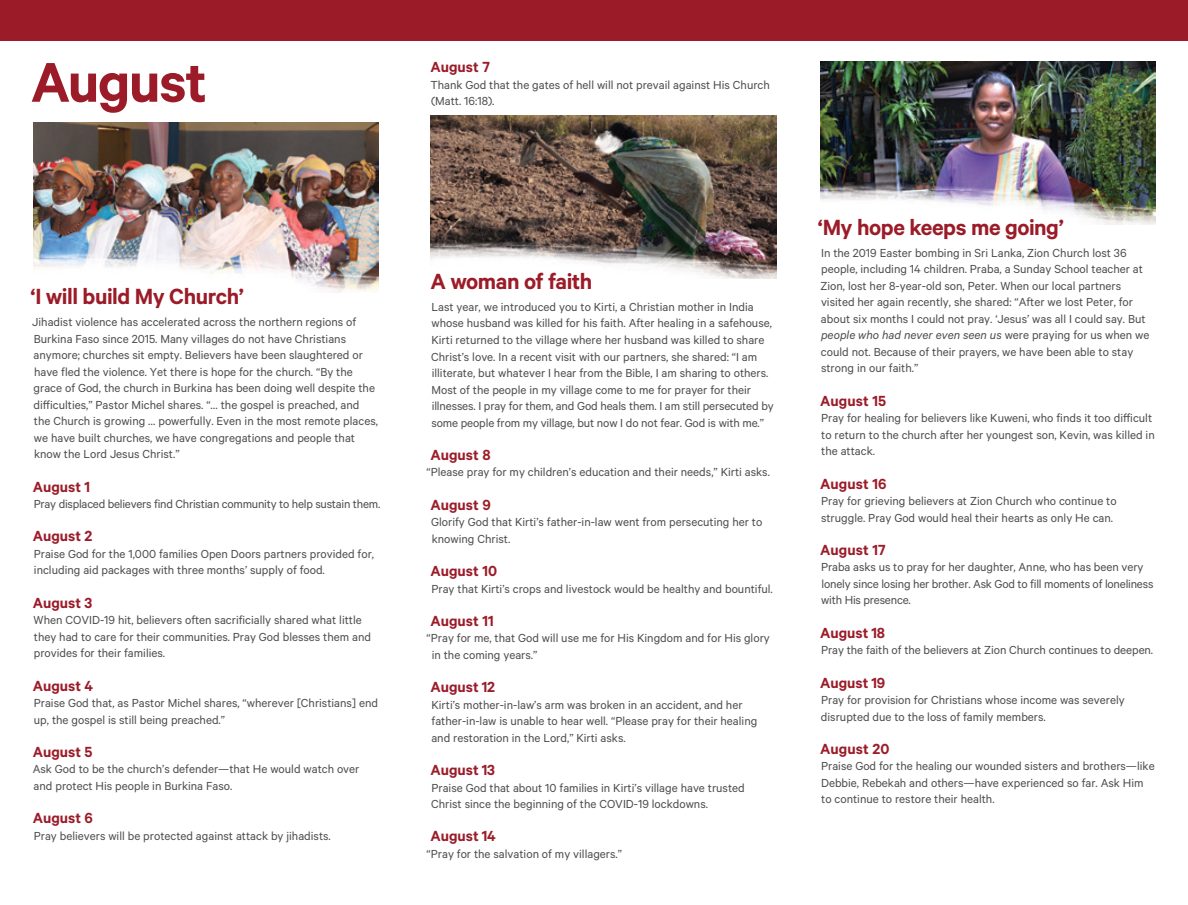
<style>
.page{position:relative;width:1188px;height:905px;background:#fff}
.page>*{position:absolute;margin:0;border:0;box-sizing:border-box;transform-origin:0 0}
.t1{font:600 63px "Calibre";letter-spacing:-.025em;color:#9b1c28}
.t2{font:600 24.75px "Calibre";letter-spacing:-.02em;color:#9b1c28}
.t3{font:600 16.5px "Calibre";color:#9b1c28}
.t4{font:13.2px/16.5px "Calibre";color:#4d4d4f}
.s1{font-style:italic}
</style>
<div class="page">
<img style="left:431px;top:116px;width:345px;height:162px">
<img style="left:33px;top:122px;width:346px;height:170px">
<img style="left:820px;top:62px;width:335px;height:162px">
<div style="left:0;top:0;width:1188px;height:40px;background:#9b1c28"></div>
<h1 class="t1" style="left:31px;top:45px;width:178px">August</h1>
<h2 class="t2" style="left:30px;top:282px;width:215px">‘I will build My Church’</h2>
<p class="t4" style="left:32px;top:313px;width:347px">Jihadist violence has accelerated across the northern regions of Burkina Faso since 2015. Many villages do not have Christians anymore; churches sit empty. Believers have been slaughtered or have fled the violence. Yet there is hope for the church. “By the grace of God, the church in Burkina has been doing well despite the difficulties,” Pastor Michel shares. “… the gospel is preached, and<br>the Church is growing … powerfully. Even in the most remote places, we have built churches, we have congregations and people that know the Lord Jesus Christ.”</p>
<p class="t3" style="left:33px;top:476px;width:59px">August 1</p>
<p class="t4" style="left:34px;top:495px;width:348px">Pray displaced believers find Christian community to help sustain them.</p>
<p class="t3" style="left:33px;top:526px;width:61px">August 2</p>
<p class="t4" style="left:34px;top:545px;width:342px">Praise God for the 1,000 families Open Doors partners provided for, including aid packages with three months’ supply of food.</p>
<p class="t3" style="left:33px;top:592px;width:61px">August 3</p>
<p class="t4" style="left:34px;top:611px;width:339px">When COVID-19 hit, believers often sacrificially shared what little they had to care for their communities. Pray God blesses them and provides for their families.</p>
<p class="t3" style="left:33px;top:675px;width:62px">August 4</p>
<p class="t4" style="left:34px;top:694px;width:346px">Praise God that, as Pastor Michel shares, “wherever [Christians] end up, the gospel is still being preached.”</p>
<p class="t3" style="left:33px;top:742px;width:61px">August 5</p>
<p class="t4" style="left:33px;top:760px;width:328px">Ask God to be the church’s defender—that He would watch over and protect His people in Burkina Faso.</p>
<p class="t3" style="left:33px;top:808px;width:62px">August 6</p>
<p class="t4" style="left:34px;top:826px;width:299px">Pray believers will be protected against attack by jihadists.</p>
<p class="t3" style="left:430px;top:57px;width:61px">August 7</p>
<p class="t4" style="left:430px;top:76px;width:341px">Thank God that the gates of hell will not prevail against His Church (Matt. 16:18).</p>
<h2 class="t2" style="left:430px;top:266px;width:163px">A woman of faith</h2>
<p class="t4" style="left:431px;top:298px;width:344px">Last year, we introduced you to Kirti, a Christian mother in India whose husband was killed for his faith. After healing in a safehouse, Kirti returned to the village where her husband was killed to share Christ’s love. In a recent visit with our partners, she shared: “I am illiterate, but whatever I hear from the Bible, I am sharing to others.<br>Most of the people in my village come to me for prayer for their illnesses. I pray for them, and God heals them. I am still persecuted by some people from my village, but now I do not fear. God is with me.”</p>
<p class="t3" style="left:430px;top:445px;width:62px">August 8</p>
<p class="t4" style="left:427px;top:463px;width:345px">“Please pray for my children’s education and their needs,” Kirti asks.</p>
<p class="t3" style="left:430px;top:494px;width:62px">August 9</p>
<p class="t4" style="left:431px;top:513px;width:333px">Glorify God that Kirti’s father-in-law went from persecuting her to knowing Christ.</p>
<p class="t3" style="left:430px;top:561px;width:68px">August 10</p>
<p class="t4" style="left:431px;top:579px;width:343px">Pray that Kirti’s crops and livestock would be healthy and bountiful.</p>
<p class="t3" style="left:430px;top:611px;width:65px">August 11</p>
<p class="t4" style="left:432px;top:629px;width:340px;text-indent:-5px">“Pray for me, that God will use me for His Kingdom and for His glory in the coming years.”</p>
<p class="t3" style="left:430px;top:677px;width:66px">August 12</p>
<p class="t4" style="left:431px;top:695px;width:327px">Kirti’s mother-in-law’s arm was broken in an accident, and her father-in-law is unable to hear well. “Please pray for their healing and restoration in the Lord,” Kirti asks.</p>
<p class="t3" style="left:430px;top:760px;width:66px">August 13</p>
<p class="t4" style="left:431px;top:778px;width:315px">Praise God that about 10 families in Kirti’s village have trusted<br>Christ since the beginning of the COVID-19 lockdowns.</p>
<p class="t3" style="left:430px;top:826px;width:67px">August 14</p>
<p class="t4" style="left:427px;top:845px;width:197px">“Pray for the salvation of my villagers.”</p>
<h2 class="t2" style="left:818px;top:212px;width:248px">‘My hope keeps me going’</h2>
<p class="t4" style="left:820px;top:244px;width:331px">In the 2019 Easter bombing in Sri Lanka, Zion Church lost 36 people, including 14 children. Praba, a Sunday School teacher at Zion, lost her 8-year-old son, Peter. When our local partners visited her again recently, she shared: “After we lost Peter, for about six months I could not pray. ‘Jesus’ was all I could say. But <span class="s1">people who had never even seen us</span> were praying for us when we could not. Because of their prayers, we have been able to stay strong in our faith.”</p>
<p class="t3" style="left:820px;top:391px;width:68px">August 15</p>
<p class="t4" style="left:821px;top:409px;width:335px">Pray for healing for believers like Kuweni, who finds it too difficult to return to the church after her youngest son, Kevin, was killed in the attack.</p>
<p class="t3" style="left:820px;top:473px;width:68px">August 16</p>
<p class="t4" style="left:821px;top:492px;width:297px">Pray for grieving believers at Zion Church who continue to struggle. Pray God would heal their hearts as only He can.</p>
<p class="t3" style="left:820px;top:540px;width:67px">August 17</p>
<p class="t4" style="left:821px;top:558px;width:334px">Praba asks us to pray for her daughter, Anne, who has been very lonely since losing her brother. Ask God to fill moments of loneliness with His presence.</p>
<p class="t3" style="left:820px;top:622px;width:66px">August 18</p>
<p class="t4" style="left:821px;top:641px;width:334px">Pray the faith of the believers at Zion Church continues to deepen.</p>
<p class="t3" style="left:820px;top:672px;width:67px">August 19</p>
<p class="t4" style="left:821px;top:691px;width:305px">Pray for provision for Christians whose income was severely disrupted due to the loss of family members.</p>
<p class="t3" style="left:820px;top:739px;width:71px">August 20</p>
<p class="t4" style="left:821px;top:757px;width:335px">Praise God for the healing our wounded sisters and brothers—like<br>Debbie, Rebekah and others—have experienced so far. Ask Him to continue to restore their health.</p>
</div>
